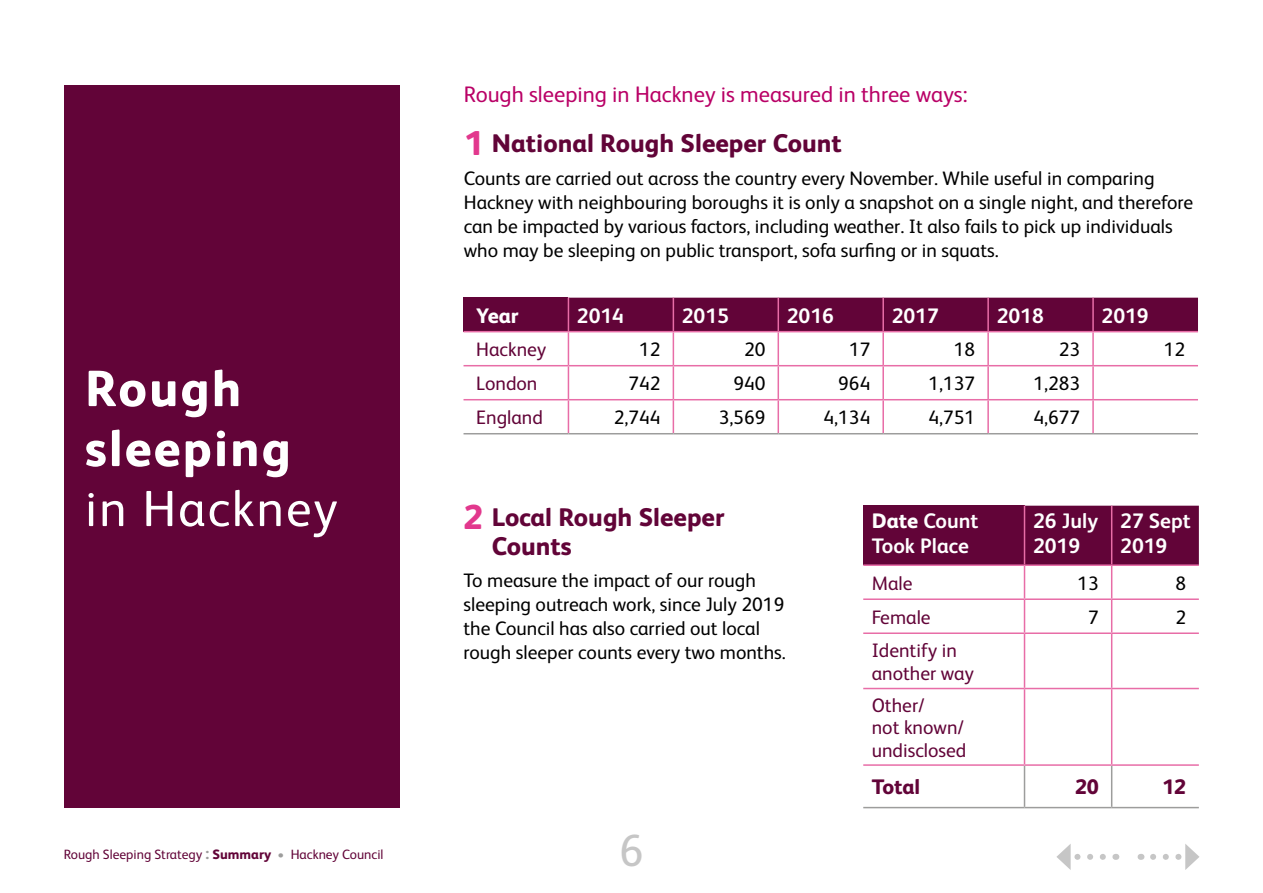
<style>
.page{position:relative;width:1263px;height:893px;background:#fff}
.page>*{position:absolute;margin:0;border:0;box-sizing:border-box;transform-origin:0 0}
.t1{font:800 51px/60px "FS Albert";letter-spacing:.04em;color:#fff}
.t2{font:51px "FS Albert";letter-spacing:.04em;color:#fff}
.t3{font:45px "FS Albert";color:#c6c6c6}
.t4{font:800 25.5px/28.5px "FS Albert";color:#620438}
.t5{font:22.5px "FS Albert";color:#b90066}
.t6{font:700 21px/25.5px "FS Albert";color:#fff}
.t7{font:800 21px "FS Albert";color:#620438}
.t8{font:800 21px "FS Albert";color:#fff}
.t9{font:19.5px/24px "FS Albert";color:#000}
.t10{font:19.5px/22.5px "FS Albert";color:#620438}
.t11{font:13.5px "FS Albert";color:#620438}
.s1{font-weight:800;font-size:16.5px;color:#9d9d9c}
.s2{font-weight:800}
.s3{color:#9d9d9c}
.s4{font-size:34.5px;color:#e2388d}
</style>
<div class="page">
<svg style="left:1153px;top:844px;width:46px;height:26px"></svg>
<svg style="left:1056px;top:844px;width:47px;height:26px"></svg>
<div style="left:64px;top:85px;width:336px;height:723px;background:#620438"></div>
<div style="left:463px;top:298px;width:105px;height:34px;background:#620438"></div>
<div style="left:569px;top:298px;width:629px;height:33px;background:#620438"></div>
<hr style="left:568px;top:298px;width:1px;height:33px;background:#e86da7">
<hr style="left:673px;top:298px;width:1px;height:33px;background:#e86da7">
<hr style="left:777px;top:298px;width:2px;height:33px;background:#e86da7">
<hr style="left:882px;top:298px;width:2px;height:33px;background:#e86da7">
<hr style="left:987px;top:298px;width:2px;height:33px;background:#e86da7">
<hr style="left:1092px;top:298px;width:2px;height:33px;background:#e86da7">
<hr style="left:463px;top:331px;width:105px;height:1px;background:#e86da7">
<hr style="left:568px;top:331px;width:105px;height:1px;background:#e86da7">
<hr style="left:568px;top:332px;width:1px;height:33px;background:#e86da7">
<hr style="left:673px;top:331px;width:105px;height:1px;background:#e86da7">
<hr style="left:673px;top:332px;width:1px;height:33px;background:#e86da7">
<hr style="left:778px;top:331px;width:105px;height:1px;background:#e86da7">
<hr style="left:777px;top:332px;width:2px;height:33px;background:#e86da7">
<hr style="left:883px;top:331px;width:105px;height:1px;background:#e86da7">
<hr style="left:882px;top:332px;width:2px;height:33px;background:#e86da7">
<hr style="left:988px;top:331px;width:105px;height:1px;background:#e86da7">
<hr style="left:987px;top:332px;width:2px;height:33px;background:#e86da7">
<hr style="left:1093px;top:331px;width:105px;height:1px;background:#e86da7">
<hr style="left:1092px;top:332px;width:2px;height:33px;background:#e86da7">
<hr style="left:463px;top:365px;width:105px;height:1px;background:#e86da7">
<hr style="left:568px;top:365px;width:105px;height:1px;background:#e86da7">
<hr style="left:568px;top:366px;width:1px;height:33px;background:#e86da7">
<hr style="left:673px;top:365px;width:105px;height:1px;background:#e86da7">
<hr style="left:673px;top:366px;width:1px;height:33px;background:#e86da7">
<hr style="left:778px;top:365px;width:105px;height:1px;background:#e86da7">
<hr style="left:777px;top:366px;width:2px;height:33px;background:#e86da7">
<hr style="left:883px;top:365px;width:105px;height:1px;background:#e86da7">
<hr style="left:882px;top:366px;width:2px;height:33px;background:#e86da7">
<hr style="left:988px;top:365px;width:105px;height:1px;background:#e86da7">
<hr style="left:987px;top:366px;width:2px;height:33px;background:#e86da7">
<hr style="left:1093px;top:365px;width:105px;height:1px;background:#e86da7">
<hr style="left:1092px;top:366px;width:2px;height:33px;background:#e86da7">
<hr style="left:463px;top:399px;width:105px;height:1px;background:#e86da7">
<hr style="left:568px;top:399px;width:105px;height:1px;background:#e86da7">
<hr style="left:568px;top:400px;width:1px;height:33px;background:#e86da7">
<hr style="left:673px;top:399px;width:105px;height:1px;background:#e86da7">
<hr style="left:673px;top:400px;width:1px;height:33px;background:#e86da7">
<hr style="left:778px;top:399px;width:105px;height:1px;background:#e86da7">
<hr style="left:777px;top:400px;width:2px;height:33px;background:#e86da7">
<hr style="left:883px;top:399px;width:105px;height:1px;background:#e86da7">
<hr style="left:882px;top:400px;width:2px;height:33px;background:#e86da7">
<hr style="left:988px;top:399px;width:105px;height:1px;background:#e86da7">
<hr style="left:987px;top:400px;width:2px;height:33px;background:#e86da7">
<hr style="left:1093px;top:399px;width:105px;height:1px;background:#e86da7">
<hr style="left:1092px;top:400px;width:2px;height:33px;background:#e86da7">
<hr style="left:463px;top:433px;width:105px;height:1px;background:#9d9d9c">
<hr style="left:568px;top:433px;width:105px;height:1px;background:#9d9d9c">
<hr style="left:673px;top:433px;width:105px;height:1px;background:#9d9d9c">
<hr style="left:778px;top:433px;width:105px;height:1px;background:#9d9d9c">
<hr style="left:883px;top:433px;width:105px;height:1px;background:#9d9d9c">
<hr style="left:988px;top:433px;width:105px;height:1px;background:#9d9d9c">
<hr style="left:1093px;top:433px;width:105px;height:1px;background:#9d9d9c">
<div style="left:863px;top:506px;width:161px;height:59px;background:#620438"></div>
<div style="left:1025px;top:506px;width:174px;height:58px;background:#620438"></div>
<hr style="left:863px;top:807px;width:161px;height:1px;background:#9d9d9c">
<hr style="left:1024px;top:807px;width:88px;height:1px;background:#9d9d9c">
<hr style="left:1112px;top:807px;width:87px;height:1px;background:#9d9d9c">
<hr style="left:1024px;top:506px;width:1px;height:58px;background:#e86da7">
<hr style="left:1111px;top:506px;width:1px;height:58px;background:#e86da7">
<hr style="left:863px;top:564px;width:161px;height:2px;background:#e86da7">
<hr style="left:1024px;top:564px;width:88px;height:2px;background:#e86da7">
<hr style="left:1024px;top:566px;width:1px;height:32px;background:#e86da7">
<hr style="left:1112px;top:564px;width:87px;height:2px;background:#e86da7">
<hr style="left:1111px;top:566px;width:1px;height:32px;background:#e86da7">
<hr style="left:863px;top:598px;width:161px;height:2px;background:#e86da7">
<hr style="left:1024px;top:598px;width:88px;height:2px;background:#e86da7">
<hr style="left:1024px;top:600px;width:1px;height:32px;background:#e86da7">
<hr style="left:1112px;top:598px;width:87px;height:2px;background:#e86da7">
<hr style="left:1111px;top:600px;width:1px;height:32px;background:#e86da7">
<hr style="left:863px;top:632px;width:161px;height:2px;background:#e86da7">
<hr style="left:1024px;top:632px;width:88px;height:2px;background:#e86da7">
<hr style="left:1024px;top:634px;width:1px;height:54px;background:#e86da7">
<hr style="left:1112px;top:632px;width:87px;height:2px;background:#e86da7">
<hr style="left:1111px;top:634px;width:1px;height:54px;background:#e86da7">
<hr style="left:863px;top:688px;width:161px;height:1px;background:#e86da7">
<hr style="left:1024px;top:688px;width:88px;height:1px;background:#e86da7">
<hr style="left:1024px;top:689px;width:1px;height:75px;background:#e86da7">
<hr style="left:1112px;top:688px;width:87px;height:1px;background:#e86da7">
<hr style="left:1111px;top:689px;width:1px;height:75px;background:#e86da7">
<hr style="left:863px;top:764px;width:161px;height:2px;background:#e86da7">
<hr style="left:1024px;top:764px;width:88px;height:2px;background:#e86da7">
<hr style="left:1112px;top:764px;width:87px;height:2px;background:#e86da7">
<hr style="left:1024px;top:766px;width:1px;height:41px;background:#9d9d9c">
<hr style="left:1111px;top:766px;width:1px;height:41px;background:#9d9d9c">
<h1 class="t1" style="left:85px;top:356px;width:207px">Rough sleeping</h1>
<h1 class="t2" style="left:85px;top:475px;width:254px">in Hackney</h1>
<p class="t11" style="left:64px;top:845px;width:321px">Rough Sleeping Strategy <span class="s1">:</span> <span class="s2">Summary</span> <span class="s3">•</span> Hackney Council</p>
<p class="t5" style="left:464px;top:80px;width:505px">Rough sleeping in Hackney is measured in three ways:</p>
<h3 class="t4" style="left:464px;top:128px;width:379px"><span class="s4">1</span> National Rough Sleeper Count</h3>
<p class="t9" style="left:464px;top:165px;width:731px">Counts are carried out across the country every November. While useful in comparing Hackney with neighbouring boroughs it is only a snapshot on a single night, and therefore can be impacted by various factors, including weather. It also fails to pick up individuals who may be sleeping on public transport, sofa surfing or in squats.</p>
<p class="t8" style="left:476px;top:300px;width:44px">Year</p>
<p class="t6" style="left:577px;top:302px;width:49px">2014</p>
<p class="t6" style="left:682px;top:302px;width:49px">2015</p>
<p class="t6" style="left:787px;top:302px;width:49px">2016</p>
<p class="t6" style="left:892px;top:302px;width:49px">2017</p>
<p class="t6" style="left:997px;top:302px;width:49px">2018</p>
<p class="t6" style="left:1101px;top:302px;width:49px">2019</p>
<p class="t10" style="left:476px;top:337px;width:71px">Hackney</p>
<p class="t9" style="left:639px;top:337px;width:23px">12</p>
<p class="t9" style="left:744px;top:337px;width:23px">20</p>
<p class="t9" style="left:849px;top:337px;width:23px">17</p>
<p class="t9" style="left:954px;top:337px;width:23px">18</p>
<p class="t9" style="left:1059px;top:337px;width:23px">23</p>
<p class="t9" style="left:1164px;top:337px;width:23px">12</p>
<p class="t10" style="left:476px;top:371px;width:63px">London</p>
<p class="t9" style="left:628px;top:371px;width:34px">742</p>
<p class="t9" style="left:733px;top:371px;width:34px">940</p>
<p class="t9" style="left:838px;top:371px;width:34px">964</p>
<p class="t9" style="left:928px;top:371px;width:48px">1,137</p>
<p class="t9" style="left:1033px;top:371px;width:48px">1,283</p>
<p class="t10" style="left:476px;top:405px;width:68px">England</p>
<p class="t9" style="left:614px;top:405px;width:48px">2,744</p>
<p class="t9" style="left:719px;top:405px;width:48px">3,569</p>
<p class="t9" style="left:823px;top:405px;width:48px">4,134</p>
<p class="t9" style="left:928px;top:405px;width:48px">4,751</p>
<p class="t9" style="left:1033px;top:405px;width:48px">4,677</p>
<h3 class="t4" style="left:492px;top:502px;width:234px;text-indent:-28px"><span class="s4">2</span> Local Rough Sleeper<br>Counts</h3>
<p class="t9" style="left:463px;top:568px;width:324px">To measure the impact of our rough sleeping outreach work, since July 2019 the Council has also carried out local rough sleeper counts every two months.</p>
<h2 class="t3" style="left:619px;top:820px;width:26px">6</h2>
<p class="t6" style="left:872px;top:507px;width:108px"><span class="s2">Date</span> Count<br>Took Place</p>
<p class="t6" style="left:1033px;top:507px;width:67px">26 July<br>2019</p>
<p class="t6" style="left:1120px;top:507px;width:72px">27 Sept<br>2019</p>
<p class="t10" style="left:872px;top:571px;width:42px">Male</p>
<p class="t9" style="left:1077px;top:570px;width:23px">13</p>
<p class="t9" style="left:1175px;top:570px;width:12px">8</p>
<p class="t10" style="left:872px;top:605px;width:60px">Female</p>
<p class="t9" style="left:1088px;top:604px;width:12px">7</p>
<p class="t9" style="left:1175px;top:604px;width:12px">2</p>
<p class="t10" style="left:872px;top:638px;width:104px">Identify in another way</p>
<p class="t10" style="left:872px;top:693px;width:96px">Other/<br>not known/ undisclosed</p>
<p class="t7" style="left:872px;top:772px;width:50px">Total</p>
<p class="t7" style="left:1075px;top:772px;width:25px">20</p>
<p class="t7" style="left:1162px;top:772px;width:25px">12</p>
</div>
